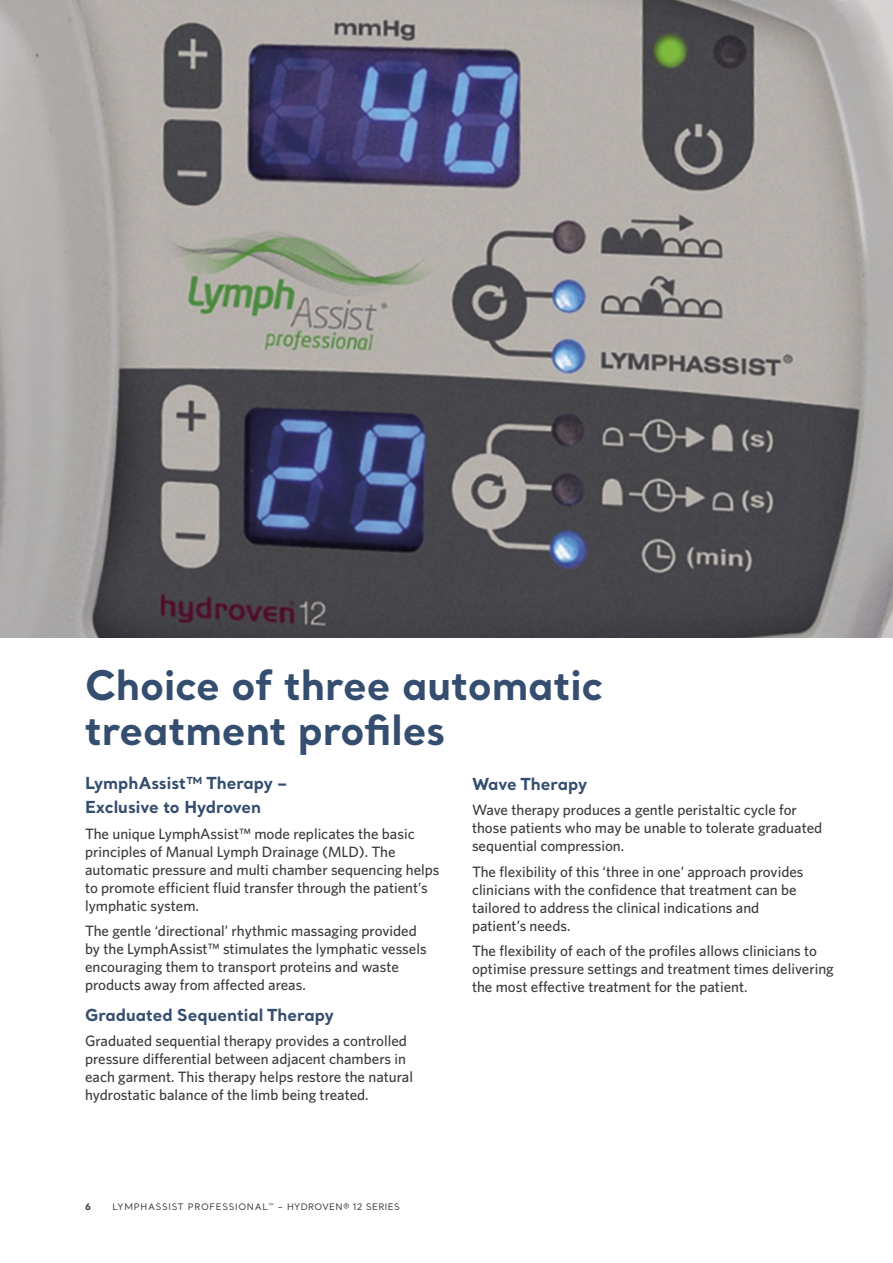
<style>
.page{position:relative;width:893px;height:1263px;background:#fff}
.page>*{position:absolute;margin:0;border:0;box-sizing:border-box;transform-origin:0 0}
.t1{font:700 40.5px/45px "Santral";letter-spacing:-.005em;color:#354d6e}
.t2{font:700 16.5px/24px "Santral";color:#354d6e}
.t3{font:500 15px/18px "Whitney";color:#3b3b3a}
.t4{font:9px "Santral";letter-spacing:.075em;color:#3b3b3a}
.t5{font:700 9px "Santral";color:#3b3b3a}
</style>
<div class="page">
<img style="left:0;top:0;width:893px;height:638px">
<h1 class="t1" style="left:85px;top:662px;width:520px">Choice of three automatic treatment profiles</h1>
<p class="t2" style="left:85px;top:771px;width:204px">LymphAssist™ Therapy –<br>Exclusive to Hydroven</p>
<p class="t3" style="left:85px;top:824px;width:356px">The unique LymphAssist™ mode replicates the basic principles of Manual Lymph Drainage (MLD). The automatic pressure and multi chamber sequencing helps to promote efficient fluid transfer through the patient’s lymphatic system.</p>
<p class="t3" style="left:85px;top:921px;width:343px">The gentle ‘directional’ rhythmic massaging provided by the LymphAssist™ stimulates the lymphatic vessels encouraging them to transport proteins and waste products away from affected areas.</p>
<p class="t2" style="left:85px;top:1002px;width:250px">Graduated Sequential Therapy</p>
<p class="t3" style="left:85px;top:1032px;width:329px">Graduated sequential therapy provides a controlled pressure differential between adjacent chambers in each garment. This therapy helps restore the natural hydrostatic balance of the limb being treated.</p>
<p class="t2" style="left:472px;top:771px;width:117px">Wave Therapy</p>
<p class="t3" style="left:472px;top:801px;width:352px">Wave therapy produces a gentle peristaltic cycle for those patients who may be unable to tolerate graduated sequential compression.</p>
<p class="t3" style="left:472px;top:862px;width:333px">The flexibility of this ‘three in one’ approach provides clinicians with the confidence that treatment can be tailored to address the clinical indications and patient’s needs.</p>
<p class="t3" style="left:472px;top:941px;width:363px">The flexibility of each of the profiles allows clinicians to optimise pressure settings and treatment times delivering the most effective treatment for the patient.</p>
<p class="t5" style="left:85px;top:1200px;width:7px">6</p>
<p class="t4" style="left:112px;top:1201px;width:289px">LYMPHASSIST PROFESSIONAL<sup>™</sup> – HYDROVEN® 12 SERIES</p>
</div>
